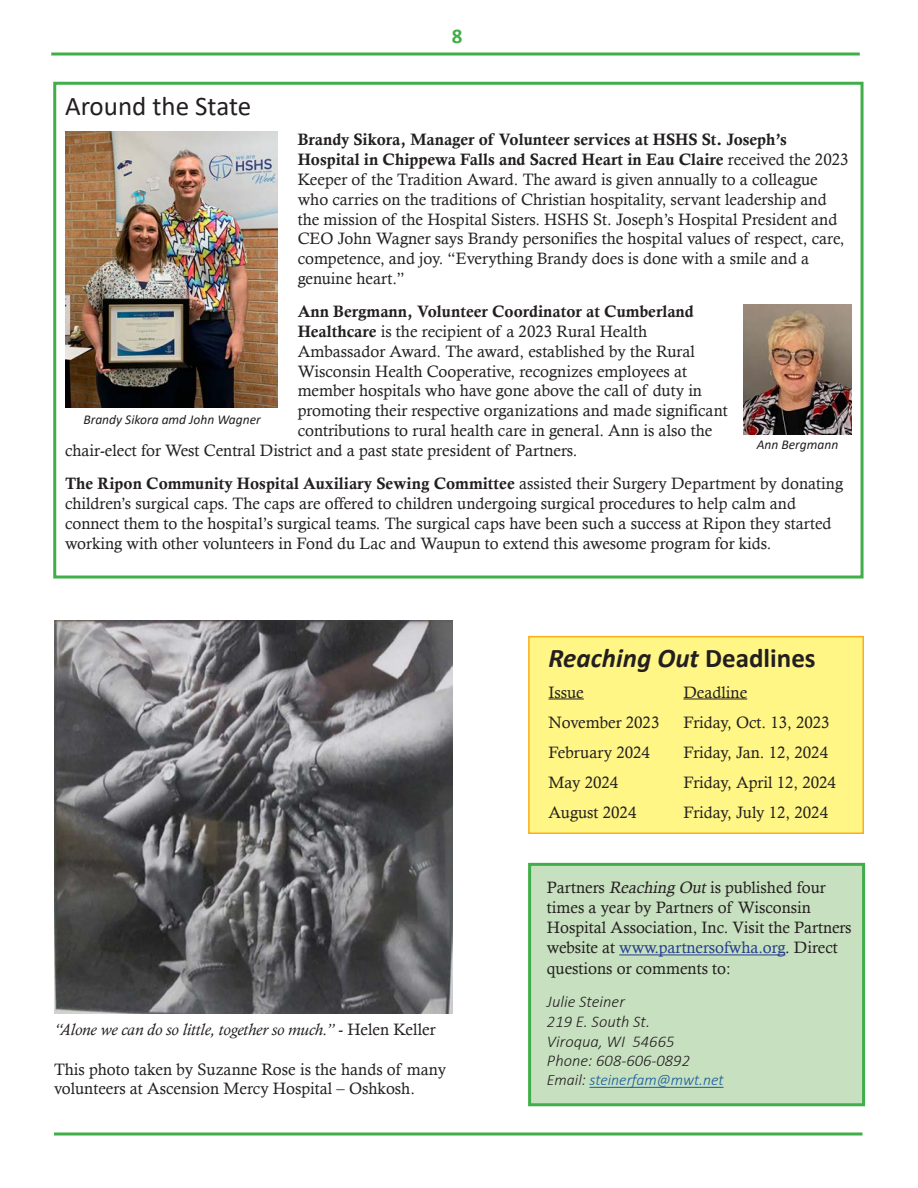
<style>
.page{position:relative;width:918px;height:1188px;background:#fff}
.page>*{position:absolute;margin:0;border:0;box-sizing:border-box;transform-origin:0 0}
.Headings_-_Reaching_Out{font:italic 700 27px "Calibri";color:#231f20}
.Headings_-_Reaching_Out-2{font:27px "Calibri";color:#231f20}
.Sub_Headings_-_Reaching_Out{font:700 21px "Calibri";color:#40ae49}
.Body_Text_-_Reaching_Out{font:16.5px/19.8px "Calisto";color:#231f20}
.Sub_Headings_-_Reaching_Out-2{font:italic 300 16.5px "Calibri";color:#231f20}
.Body_Text_-_Reaching_Out-2{font:italic 16.5px "Calisto";color:#231f20}
.Body_Text_-_Reaching_Out-3{font:16.5px "Calis MT Bol";color:#231f20}
.Sub_Headings_-_Reaching_Out-3{font:italic 300 15.75px "Calibri";color:#175d9e}
.Captions_-_Reaching_Out{font:italic 13.5px "Calibri";color:#231f20}
.s1{font-family:"Calis MT Bol"}
.s2{font-style:normal}
.s3{font-style:italic}
.s4{color:#253f8e}
.s5{color:#231f20}
</style>
<div class="page">
<svg style="left:54px;top:1132px;width:808px;height:4px;background:#6fc276"></svg>
<svg style="left:51px;top:52px;width:809px;height:4px;background:#6fc276"></svg>
<img style="left:743px;top:304px;width:109px;height:130px">
<img style="left:65px;top:131px;width:212px;height:277px">
<img style="left:54px;top:620px;width:399px;height:394px">
<div style="left:528px;top:863px;width:337px;height:243px;background:#c7e0bf;border:3px solid #40ae49"></div>
<hr style="left:619px;top:955px;width:166px;height:1px;background:#253f8e">
<hr style="left:590px;top:1087px;width:134px;height:1px;background:#175d9e">
<div style="left:528px;top:636px;width:336px;height:198px;background:#fff685;border:2px solid #faaf18"></div>
<hr style="left:548px;top:699px;width:36px;height:1px;background:#231f20">
<hr style="left:683px;top:699px;width:64px;height:1px;background:#231f20">
<div style="left:53px;top:82px;width:811px;height:497px;border:3px solid #40ae49"></div>
<p class="Headings_-_Reaching_Out-2" style="left:65px;top:87px;width:188px">Around the State</p>
<p class="Sub_Headings_-_Reaching_Out" style="left:452px;top:21px;width:12px">8</p>
<p class="Body_Text_-_Reaching_Out" style="left:298px;top:130px;width:552px"><span class="s1">Brandy Sikora, Manager of Volunteer services at HSHS St. Joseph’s Hospital in Chippewa Falls and Sacred Heart in Eau Claire</span> received the 2023<br>Keeper of the Tradition Award. The award is given annually to a colleague who carries on the traditions of Christian hospitality, servant leadership and the mission of the Hospital Sisters. HSHS St. Joseph’s Hospital President and CEO John Wagner says Brandy personifies the hospital values of respect, care, competence, and joy. “Everything Brandy does is done with a smile and a genuine heart.”</p>
<p class="Body_Text_-_Reaching_Out-3" style="left:298px;top:302px;width:398px">Ann Bergmann, Volunteer Coordinator at Cumberland</p>
<p class="Body_Text_-_Reaching_Out" style="left:298px;top:321px;width:351px"><span class="s1">Healthcare</span> is the recipient of a 2023 Rural Health</p>
<p class="Body_Text_-_Reaching_Out" style="left:298px;top:341px;width:399px">Ambassador Award. The award, established by the Rural</p>
<p class="Body_Text_-_Reaching_Out" style="left:298px;top:361px;width:391px">Wisconsin Health Cooperative, recognizes employees at</p>
<p class="Body_Text_-_Reaching_Out" style="left:298px;top:381px;width:406px">member hospitals who have gone above the call of duty in</p>
<p class="Body_Text_-_Reaching_Out" style="left:298px;top:401px;width:432px">promoting their respective organizations and made significant</p>
<p class="Body_Text_-_Reaching_Out" style="left:298px;top:420px;width:416px">contributions to rural health care in general. Ann is also the</p>
<p class="Body_Text_-_Reaching_Out" style="left:65px;top:440px;width:514px">chair-elect for West Central District and a past state president of Partners.</p>
<p class="Body_Text_-_Reaching_Out" style="left:65px;top:473px;width:780px"><span class="s1">The Ripon Community Hospital Auxiliary Sewing Committee</span> assisted their Surgery Department by donating children’s surgical caps. The caps are offered to children undergoing surgical procedures to help calm and connect them to the hospital’s surgical teams. The surgical caps have been such a success at Ripon they started working with other volunteers in Fond du Lac and Waupun to extend this awesome program for kids.</p>
<p class="Captions_-_Reaching_Out" style="left:83px;top:410px;width:179px">Brandy Sikora amd John Wagner</p>
<p class="Captions_-_Reaching_Out" style="left:757px;top:435px;width:83px">Ann Bergmann</p>
<p class="Body_Text_-_Reaching_Out-2" style="left:54px;top:1020px;width:383px">“Alone we can do so little, together so much.” <span class="s2">- Helen Keller</span></p>
<p class="Body_Text_-_Reaching_Out" style="left:54px;top:1059px;width:394px">This photo taken by Suzanne Rose is the hands of many volunteers at Ascension Mercy Hospital – Oshkosh.</p>
<p class="Headings_-_Reaching_Out" style="left:548px;top:639px;width:269px">Reaching Out <span class="s2">Deadlines</span></p>
<p class="Body_Text_-_Reaching_Out" style="left:548px;top:682px;width:37px">Issue</p>
<p class="Body_Text_-_Reaching_Out" style="left:683px;top:682px;width:65px">Deadline</p>
<p class="Body_Text_-_Reaching_Out" style="left:548px;top:712px;width:112px">November 2023</p>
<p class="Body_Text_-_Reaching_Out" style="left:683px;top:712px;width:148px">Friday, Oct. 13, 2023</p>
<p class="Body_Text_-_Reaching_Out" style="left:548px;top:742px;width:103px">February 2024</p>
<p class="Body_Text_-_Reaching_Out" style="left:683px;top:742px;width:146px">Friday, Jan. 12, 2024</p>
<p class="Body_Text_-_Reaching_Out" style="left:548px;top:772px;width:71px">May 2024</p>
<p class="Body_Text_-_Reaching_Out" style="left:683px;top:772px;width:154px">Friday, April 12, 2024</p>
<p class="Body_Text_-_Reaching_Out" style="left:548px;top:802px;width:89px">August 2024</p>
<p class="Body_Text_-_Reaching_Out" style="left:683px;top:802px;width:146px">Friday, July 12, 2024</p>
<p class="Body_Text_-_Reaching_Out" style="left:547px;top:877px;width:306px;line-height:20.2px">Partners <span class="s3">Reaching Out</span>is published four times a year by Partners of Wisconsin Hospital Association, Inc. Visit the Partners website at <span class="s4">www.partnersofwha.org</span>. Direct questions or comments to:</p>
<p class="Sub_Headings_-_Reaching_Out-2" style="left:547px;top:991px;width:79px">Julie Steiner</p>
<p class="Sub_Headings_-_Reaching_Out-2" style="left:547px;top:1011px;width:105px">219 E. South St.</p>
<p class="Sub_Headings_-_Reaching_Out-2" style="left:547px;top:1031px;width:129px">Viroqua, WI 54665</p>
<p class="Sub_Headings_-_Reaching_Out-2" style="left:547px;top:1051px;width:145px">Phone: 608-606-0892</p>
<p class="Sub_Headings_-_Reaching_Out-3" style="left:547px;top:1070px;width:178px"><span class="s5">Email:</span> steinerfam@mwt.net</p>
</div>
